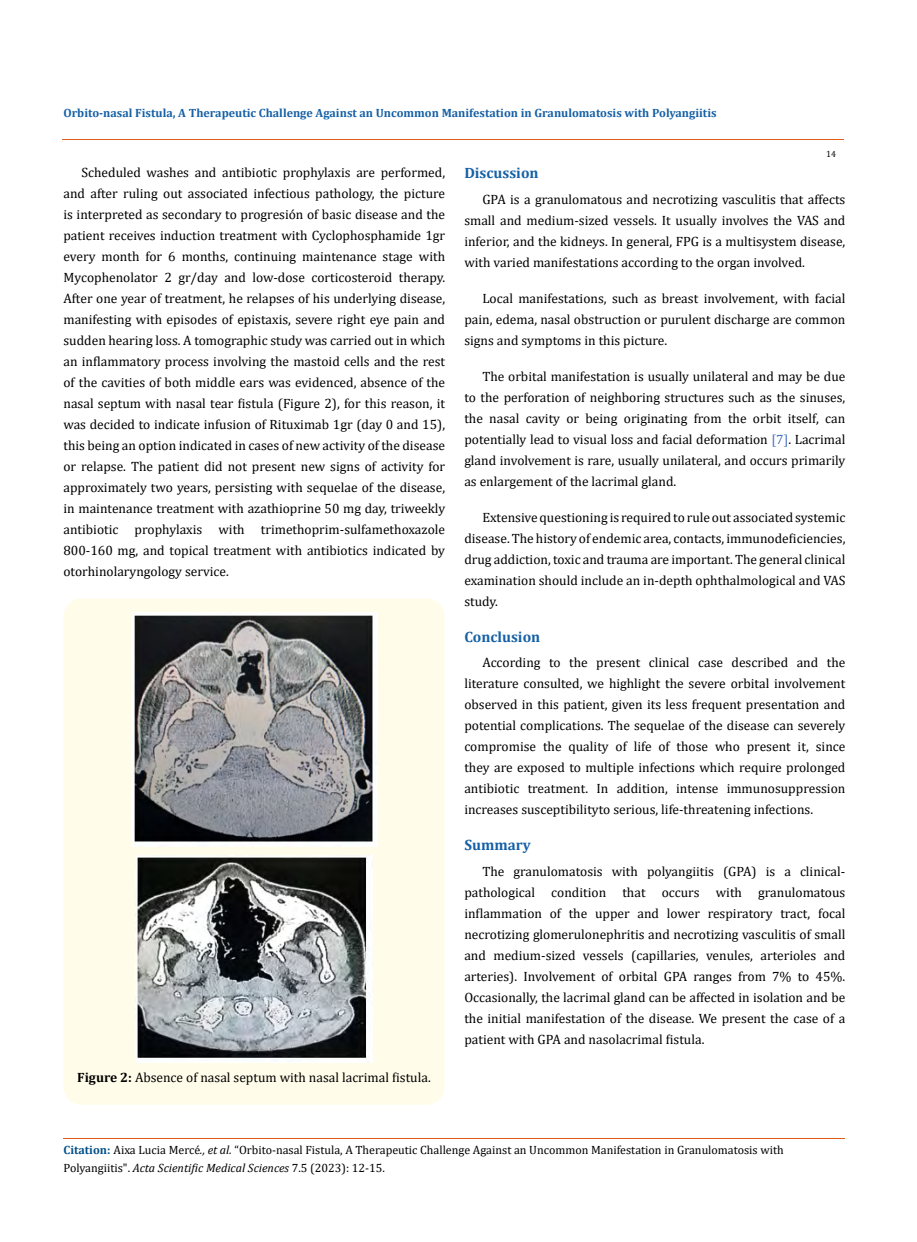
<style>
.page{position:relative;width:917px;height:1242px;background:#fff}
.page>*{position:absolute;margin:0;border:0;box-sizing:border-box;transform-origin:0 0}
.t1{font:700 15px "Cambria";color:#1560a6}
.t2{font:13.5px/21px "Cambria";color:#000;text-align:justify}
.t3{font:12px/18px "Cambria";color:#000}
.t4{font:700 12px "Cambria";color:#1560a6}
.t5{font:9px "Cambria";color:#000}
.s1{color:#4472c4}
.s2{font-weight:700}
.s3{font-weight:700;color:#035089}
.s4{font-style:italic}
</style>
<div class="page">
<div style="left:63px;top:598px;width:381px;height:507px;background:#fffde9;border-radius:18px"></div>
<img style="left:131px;top:612px;width:246px;height:234px">
<img style="left:135px;top:855px;width:238px;height:207px">
<hr style="left:62px;top:139px;width:781px;height:1px;background:#e05d1a">
<hr style="left:63px;top:1138px;width:782px;height:1px;background:#e05d1a">
<p class="t4" style="left:63px;top:105px;width:654px">Orbito-nasal Fistula, A Therapeutic Challenge Against an Uncommon Manifestation in Granulomatosis with Polyangiitis</p>
<p class="t5" style="left:826px;top:149px;width:11px">14</p>
<p class="t2" style="left:63px;top:162px;width:383px;text-indent:18px">Scheduled washes and antibiotic prophylaxis are performed, and after ruling out associated infectious pathology, the picture is interpreted as secondary to progresión of basic disease and the patient receives induction treatment with Cyclophosphamide 1gr every month for 6 months, continuing maintenance stage with Mycophenolator 2 gr/day and low-dose corticosteroid therapy.<br>After one year of treatment, he relapses of his underlying disease, manifesting with episodes of epistaxis, severe right eye pain and sudden hearing loss. A tomographic study was carried out in which an inflammatory process involving the mastoid cells and the rest of the cavities of both middle ears was evidenced, absence of the nasal septum with nasal tear fistula (Figure 2), for this reason, it was decided to indicate infusion of Rituximab 1gr (day 0 and 15), this being an option indicated in cases of new activity of the disease or relapse. The patient did not present new signs of activity for approximately two years, persisting with sequelae of the disease, in maintenance treatment with azathioprine 50 mg day, triweekly antibiotic prophylaxis with trimethoprim-sulfamethoxazole 800-160 mg, and topical treatment with antibiotics indicated by otorhinolaryngology service.</p>
<p class="t1" style="left:464px;top:162px;width:76px">Discussion</p>
<p class="t2" style="left:464px;top:188px;width:382px;text-indent:18px">GPA is a granulomatous and necrotizing vasculitis that affects small and medium-sized vessels. It usually involves the VAS and inferior, and the kidneys. In general, FPG is a multisystem disease, with varied manifestations according to the organ involved.</p>
<p class="t2" style="left:464px;top:287px;width:382px;text-indent:18px">Local manifestations, such as breast involvement, with facial pain, edema, nasal obstruction or purulent discharge are common signs and symptoms in this picture.</p>
<p class="t2" style="left:464px;top:365px;width:382px;text-indent:18px">The orbital manifestation is usually unilateral and may be due to the perforation of neighboring structures such as the sinuses, the nasal cavity or being originating from the orbit itself, can potentially lead to visual loss and facial deformation <span class="s1">[7]</span>. Lacrimal gland involvement is rare, usually unilateral, and occurs primarily as enlargement of the lacrimal gland.</p>
<p class="t2" style="left:464px;top:506px;width:382px;text-indent:18px">Extensive questioning is required to rule out associated systemic disease. The history of endemic area, contacts, immunodeficiencies, drug addiction, toxic and trauma are important. The general clinical examination should include an in-depth ophthalmological and VAS study.</p>
<p class="t1" style="left:464px;top:626px;width:77px">Conclusion</p>
<p class="t2" style="left:464px;top:652px;width:382px;text-indent:18px">According to the present clinical case described and the literature consulted, we highlight the severe orbital involvement observed in this patient, given its less frequent presentation and potential complications. The sequelae of the disease can severely compromise the quality of life of those who present it, since they are exposed to multiple infections which require prolonged antibiotic treatment. In addition, intense immunosuppression increases susceptibilityto serious, life-threatening infections.</p>
<p class="t1" style="left:464px;top:834px;width:68px">Summary</p>
<p class="t2" style="left:464px;top:860px;width:382px;text-indent:18px">The granulomatosis with polyangiitis (GPA) is a clinical&shy;pathological condition that occurs with granulomatous inflammation of the upper and lower respiratory tract, focal necrotizing glomerulonephritis and necrotizing vasculitis of small and medium-sized vessels (capillaries, venules, arterioles and arteries). Involvement of orbital GPA ranges from 7% to 45%.<br>Occasionally, the lacrimal gland can be affected in isolation and be the initial manifestation of the disease. We present the case of a patient with GPA and nasolacrimal fistula.</p>
<p class="t2" style="left:77px;top:1066px;width:355px"><span class="s2">Figure 2:</span> Absence of nasal septum with nasal lacrimal fistula.</p>
<p class="t3" style="left:63px;top:1141px;width:721px"><span class="s3">Citation:</span> Aixa Lucia Mercé<span class="s4">., et al.</span> “Orbito-nasal Fistula, A Therapeutic Challenge Against an Uncommon Manifestation in Granulomatosis with<br>Polyangiitis". <span class="s4">Acta Scientific Medical Sciences</span> 7.5 (2023): 12-15.</p>
</div>
